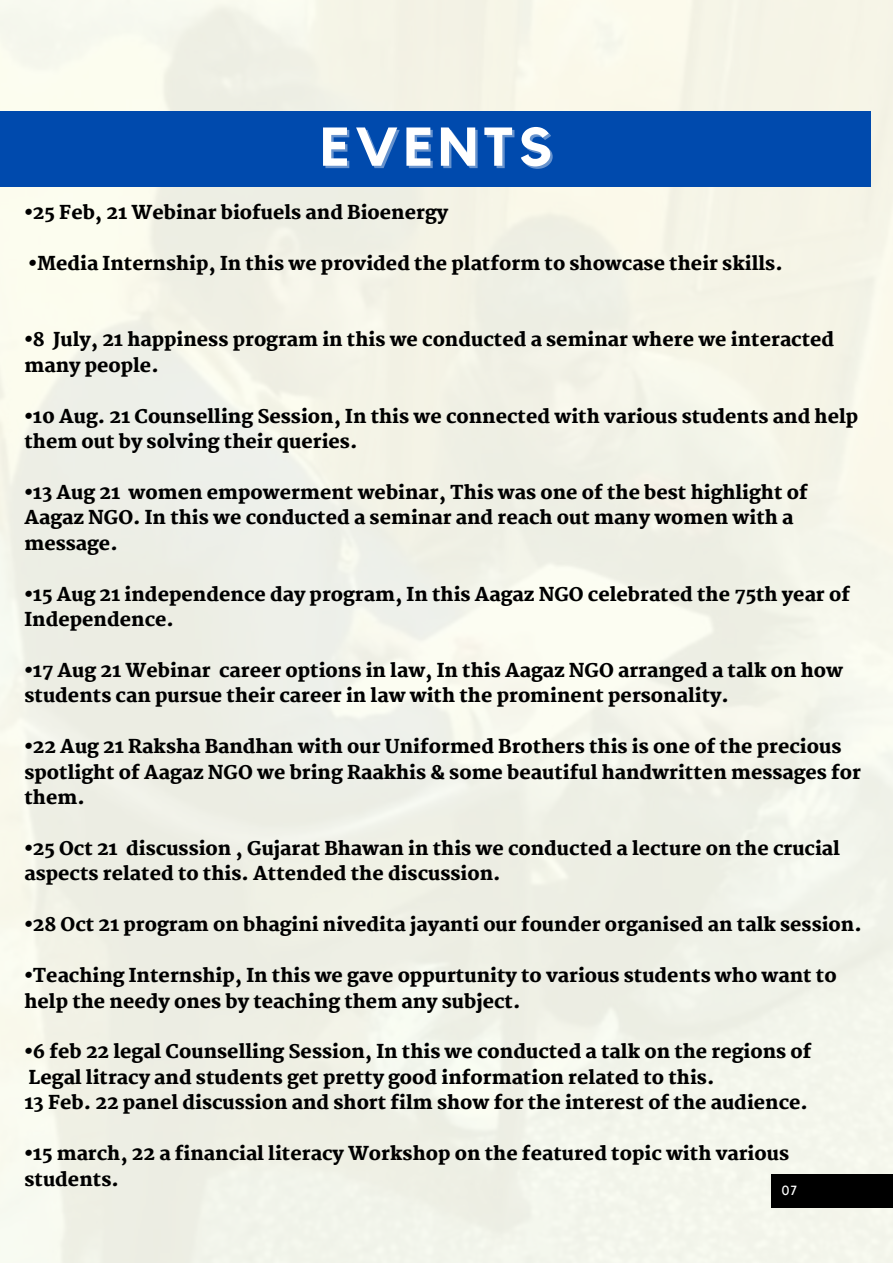
<style>
.page{position:relative;width:893px;height:1264px;background:#fff}
.page>*{position:absolute;margin:0;border:0;box-sizing:border-box;transform-origin:0 0}
.t1{font:700 54px "Kollektif";letter-spacing:.1em;color:#fff}
.t2{font:800 18.9px/25.3px "Martel";color:#000}
.t3{font:13.2px "Kollektif";color:#fff}
</style>
<div class="page">
<img style="left:0;top:0;width:892px;height:1262px">
<div style="left:0;top:112px;width:870px;height:74px;background:#004aad"></div>
<div style="left:771px;top:1174px;width:121px;height:33px;background:#000"></div>
<h1 class="t1" style="left:320px;top:122px;width:233px">EVENTS</h1>
<p class="t2" style="left:24px;top:200px;width:425px">•25 Feb, 21 Webinar biofuels and Bioenergy</p>
<p class="t2" style="left:29px;top:251px;width:755px">•Media Internship, In this we provided the platform to showcase their skills.</p>
<p class="t2" style="left:24px;top:327px;width:811px">•8 July, 21 happiness program in this we conducted a seminar where we interacted many people.</p>
<p class="t2" style="left:24px;top:403px;width:835px">•10 Aug. 21 Counselling Session, In this we connected with various students and help them out by solving their queries.</p>
<p class="t2" style="left:24px;top:479px;width:784px">•13 Aug 21 women empowerment webinar, This was one of the best highlight of<br>Aagaz NGO. In this we conducted a seminar and reach out many women with a message.</p>
<p class="t2" style="left:24px;top:581px;width:827px">•15 Aug 21 independence day program, In this Aagaz NGO celebrated the 75th year of<br>Independence.</p>
<p class="t2" style="left:24px;top:657px;width:820px">•17 Aug 21 Webinar career options in law, In this Aagaz NGO arranged a talk on how students can pursue their career in law with the prominent personality.</p>
<p class="t2" style="left:24px;top:734px;width:838px">•22 Aug 21 Raksha Bandhan with our Uniformed Brothers this is one of the precious spotlight of Aagaz NGO we bring Raakhis &amp; some beautiful handwritten messages for them.</p>
<p class="t2" style="left:24px;top:835px;width:817px">•25 Oct 21 discussion , Gujarat Bhawan in this we conducted a lecture on the crucial aspects related to this. Attended the discussion.</p>
<p class="t2" style="left:24px;top:912px;width:838px">•28 Oct 21 program on bhagini nivedita jayanti our founder organised an talk session.</p>
<p class="t2" style="left:24px;top:962px;width:813px">•Teaching Internship, In this we gave oppurtunity to various students who want to help the needy ones by teaching them any subject.</p>
<p class="t2" style="left:24px;top:1039px;width:788px">•6 feb 22 legal Counselling Session, In this we conducted a talk on the regions of<br>Legal litracy and students get pretty good information related to this.<br>13 Feb. 22 panel discussion and short film show for the interest of the audience.</p>
<p class="t2" style="left:24px;top:1140px;width:766px">•15 march, 22 a financial literacy Workshop on the featured topic with various students.</p>
<p class="t3" style="left:781px;top:1184px;width:17px">07</p>
</div>
